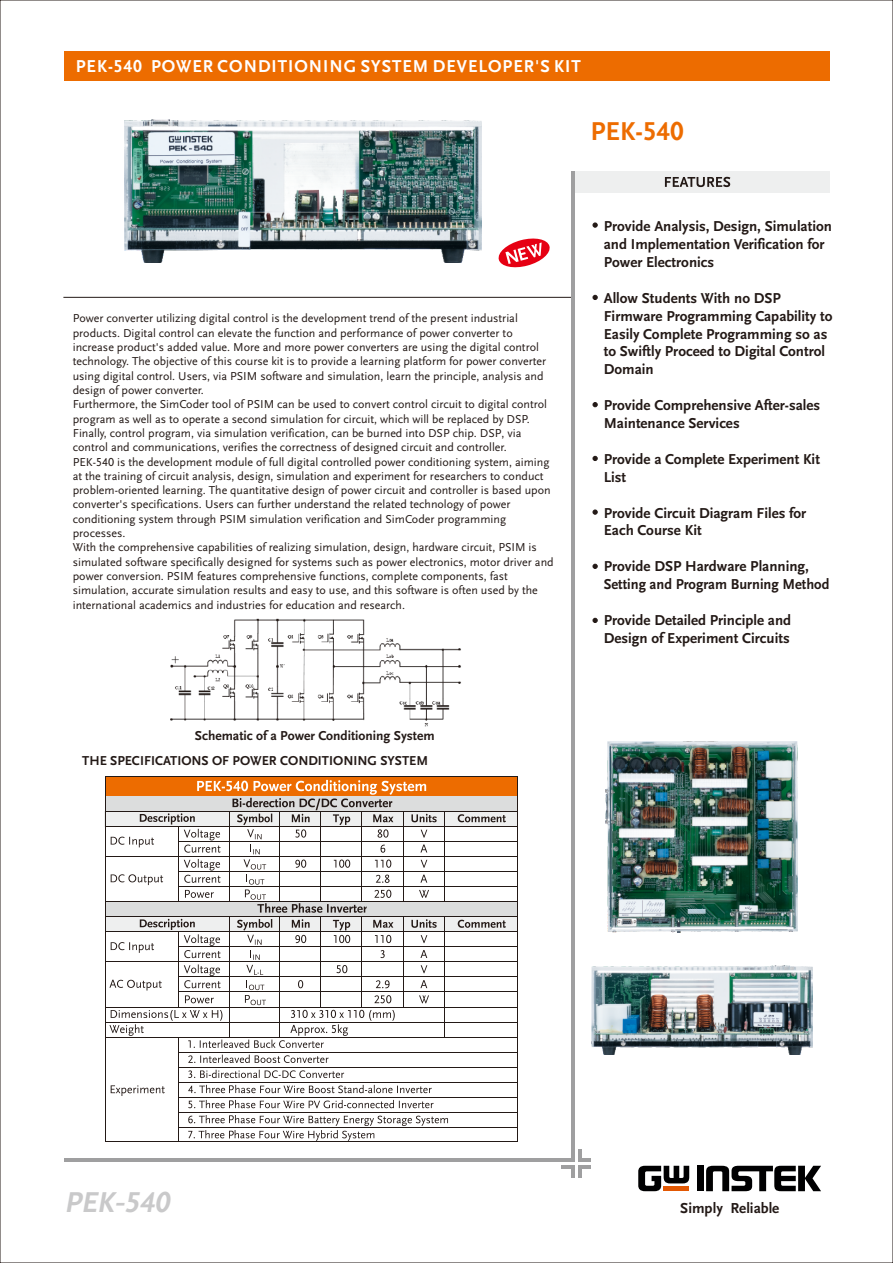
<style>
.page{position:relative;width:893px;height:1263px;background:#fff}
.page>*{position:absolute;margin:0;border:0;box-sizing:border-box;transform-origin:0 0}
.t1{font:italic 700 30px "Scala Sans LF";color:#c9c9ca}
.t2{font:700 27px "Scala Sans LF";color:#ed6c00}
.t3{font:700 18px "Scala Sans LF";letter-spacing:.04em;color:#fff}
.t4{font:700 15.15px "Scala Sans LF";color:#231916}
.t5{font:700 15px/17.9px "Scala Sans LF";color:#231916}
.t6{font:700 13.5px "Scala Sans LF";color:#231916}
.t7{font:12px/14.2px "Scala Sans LF";color:#231916}
.s1{font-family:"Arial Unicode MS";font-weight:400}
</style>
<div class="page">
<hr style="left:63px;top:297px;width:511px;height:1px;background:#231916">
<img style="left:170px;top:618px;width:291px;height:109px">
<div style="left:574px;top:171px;width:255px;height:22px;background:#eeefef"></div>
<hr style="left:571px;top:171px;width:3px;height:991px;background:#9f9fa0">
<hr style="left:64px;top:1158px;width:510px;height:4px;background:#9f9fa0">
<svg style="left:562px;top:1149px;width:29px;height:29px"></svg>
<svg style="left:638px;top:1166px;width:51px;height:25px"></svg>
<div style="left:664px;top:1186px;width:25px;height:5px;background:#e25803"></div>
<div style="left:697px;top:1166px;width:7px;height:25px;background:#000001"></div>
<svg style="left:706px;top:1166px;width:115px;height:25px"></svg>
<div style="left:64px;top:51px;width:765px;height:30px;background:#ed6c00"></div>
<div style="left:106px;top:777px;width:411px;height:19px;background:#ed6c00"></div>
<div style="left:106px;top:796px;width:412px;height:15px;background:#dcdddd"></div>
<div style="left:104px;top:811px;width:414px;height:15px;background:#eeefef"></div>
<div style="left:106px;top:901px;width:411px;height:16px;background:#dcdddd"></div>
<div style="left:105px;top:917px;width:412px;height:15px;background:#eeefef"></div>
<svg style="left:111px;top:1085px;width:54px;height:11px"></svg>
<svg style="left:188px;top:1055px;width:141px;height:8px"></svg>
<svg style="left:188px;top:1070px;width:156px;height:8px"></svg>
<svg style="left:109px;top:919px;width:397px;height:129px"></svg>
<svg style="left:111px;top:780px;width:395px;height:133px"></svg>
<hr style="left:229px;top:811px;width:1px;height:90px;background:#231916">
<hr style="left:279px;top:811px;width:1px;height:90px;background:#231916">
<hr style="left:321px;top:811px;width:1px;height:90px;background:#231916">
<hr style="left:362px;top:811px;width:1px;height:90px;background:#231916">
<hr style="left:403px;top:811px;width:1px;height:90px;background:#231916">
<hr style="left:444px;top:811px;width:1px;height:90px;background:#231916">
<hr style="left:178px;top:827px;width:1px;height:75px;background:#231916">
<hr style="left:178px;top:932px;width:1px;height:75px;background:#231916">
<hr style="left:105px;top:777px;width:1px;height:365px;background:#231916">
<hr style="left:517px;top:777px;width:1px;height:365px;background:#231916">
<hr style="left:229px;top:917px;width:1px;height:120px;background:#231916">
<hr style="left:279px;top:917px;width:1px;height:120px;background:#231916">
<hr style="left:321px;top:916px;width:1px;height:91px;background:#231916">
<hr style="left:362px;top:916px;width:1px;height:91px;background:#231916">
<hr style="left:403px;top:916px;width:1px;height:91px;background:#231916">
<hr style="left:444px;top:917px;width:1px;height:120px;background:#231916">
<hr style="left:178px;top:1037px;width:1px;height:104px;background:#231916">
<hr style="left:105px;top:777px;width:412px;height:1px;background:#231916">
<hr style="left:105px;top:811px;width:413px;height:1px;background:#231916">
<hr style="left:105px;top:826px;width:413px;height:1px;background:#231916">
<hr style="left:179px;top:841px;width:339px;height:1px;background:#231916">
<hr style="left:105px;top:856px;width:413px;height:1px;background:#231916">
<hr style="left:179px;top:871px;width:339px;height:1px;background:#231916">
<hr style="left:179px;top:886px;width:339px;height:1px;background:#231916">
<hr style="left:105px;top:901px;width:413px;height:1px;background:#231916">
<hr style="left:105px;top:916px;width:413px;height:1px;background:#231916">
<hr style="left:105px;top:931px;width:413px;height:1px;background:#231916">
<hr style="left:179px;top:946px;width:339px;height:1px;background:#231916">
<hr style="left:105px;top:962px;width:413px;height:1px;background:#231916">
<hr style="left:179px;top:977px;width:339px;height:1px;background:#231916">
<hr style="left:179px;top:992px;width:339px;height:1px;background:#231916">
<hr style="left:105px;top:1007px;width:413px;height:1px;background:#231916">
<hr style="left:105px;top:1022px;width:413px;height:1px;background:#231916">
<hr style="left:105px;top:1037px;width:413px;height:1px;background:#231916">
<hr style="left:179px;top:1052px;width:339px;height:1px;background:#231916">
<hr style="left:179px;top:1067px;width:339px;height:1px;background:#231916">
<hr style="left:179px;top:1082px;width:339px;height:1px;background:#231916">
<hr style="left:179px;top:1097px;width:339px;height:1px;background:#231916">
<hr style="left:179px;top:1112px;width:339px;height:1px;background:#231916">
<hr style="left:179px;top:1127px;width:339px;height:1px;background:#231916">
<hr style="left:105px;top:1141px;width:412px;height:1px;background:#231916">
<img style="left:125px;top:120px;width:357px;height:143px">
<img style="left:606px;top:742px;width:191px;height:190px">
<img style="left:591px;top:966px;width:221px;height:89px">
<svg style="left:188px;top:1115px;width:260px;height:26px"></svg>
<svg style="left:188px;top:1100px;width:246px;height:8px"></svg>
<svg style="left:188px;top:1085px;width:244px;height:8px"></svg>
<svg style="left:665px;top:177px;width:65px;height:10px"></svg>
<svg style="left:593px;top:402px;width:4px;height:5px"></svg>
<svg style="left:593px;top:564px;width:4px;height:5px"></svg>
<svg style="left:593px;top:456px;width:4px;height:5px"></svg>
<svg style="left:593px;top:510px;width:4px;height:4px"></svg>
<svg style="left:593px;top:618px;width:4px;height:5px"></svg>
<svg style="left:593px;top:295px;width:4px;height:5px"></svg>
<svg style="left:593px;top:223px;width:4px;height:4px"></svg>
<svg style="left:498px;top:238px;width:52px;height:30px"></svg>
<h3 class="t3" style="left:76px;top:59px;width:507px">PEK-540 POWER CONDITIONING SYSTEM DEVELOPER'S KIT</h3>
<h2 class="t2" style="left:591px;top:120px;width:94px">PEK-540</h2>
<p class="t7" style="left:73px;top:312px;width:482px">Power converter utilizing digital control is the development trend of the present industrial products. Digital control can elevate the function and performance of power converter to increase product's added value. More and more power converters are using the digital control technology. The objective of this course kit is to provide a learning platform for power converter using digital control. Users, via PSIM software and simulation, learn the principle, analysis and design of power converter.<br>Furthermore, the SimCoder tool of PSIM can be used to convert control circuit to digital control program as well as to operate a second simulation for circuit, which will be replaced by DSP.<br>Finally, control program, via simulation verification, can be burned into DSP chip. DSP, via control and communications, verifies the correctness of designed circuit and controller.<br>PEK-540 is the development module of full digital controlled power conditioning system, aiming at the training of circuit analysis, design, simulation and experiment for researchers to conduct problem-oriented learning. The quantitative design of power circuit and controller is based upon converter's specifications. Users can further understand the related technology of power conditioning system through PSIM simulation verification and SimCoder programming processes.<br>With the comprehensive capabilities of realizing simulation, design, hardware circuit, PSIM is simulated software specifically designed for systems such as power electronics, motor driver and power conversion. PSIM features comprehensive functions, complete components, fast simulation, accurate simulation results and easy to use, and this software is often used by the international academics and industries for education and research.</p>
<p class="t5" style="left:604px;top:219px;width:230px">Provide Analysis, Design, Simulation and Implementation Verification for<br>Power Electronics</p>
<p class="t5" style="left:604px;top:290px;width:230px">Allow Students With no DSP<br>Firmware Programming Capability to<br>Easily Complete Programming so as to Swiftly Proceed to Digital Control<br>Domain</p>
<p class="t5" style="left:604px;top:398px;width:218px">Provide Comprehensive After-sales<br>Maintenance Services</p>
<p class="t5" style="left:604px;top:451px;width:218px">Provide a Complete Experiment Kit<br>List</p>
<p class="t5" style="left:604px;top:505px;width:204px">Provide Circuit Diagram Files for<br>Each Course Kit</p>
<p class="t5" style="left:604px;top:559px;width:227px">Provide DSP Hardware Planning,<br>Setting and Program Burning Method</p>
<p class="t5" style="left:604px;top:612px;width:189px">Provide Detailed Principle and<br>Design of Experiment Circuits</p>
<p class="t6" style="left:195px;top:730px;width:241px">Schematic of a Power Conditioning System</p>
<p class="t6" style="left:82px;top:755px;width:347px">THE SPECIFICATIONS OF POWER CONDITIONING SYSTEM</p>
<h1 class="t1" style="left:64px;top:1190px;width:112px">PEK<span class="s1">-</span>540</h1>
<p class="t4" style="left:680px;top:1202px;width:101px">Simply Reliable</p>
</div>
